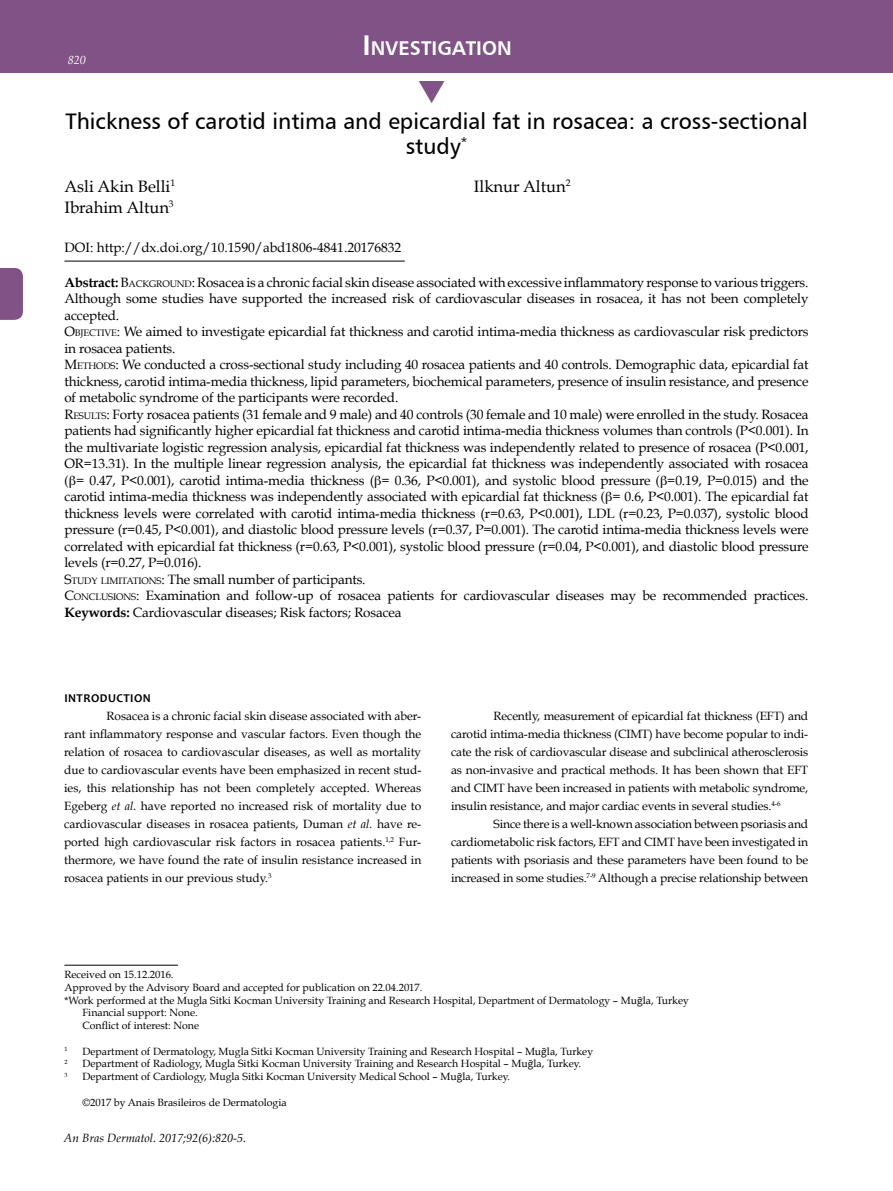
<style>
.page{position:relative;width:893px;height:1191px;background:#fff}
.page>*{position:absolute;margin:0;border:0;box-sizing:border-box;transform-origin:0 0}
.t1{font:22.5px/25.5px "Humanist 777 BT Roman B";color:#000;text-align:center}
.t2{font:19.95px "Humanist 777 BT Bold B";color:#fff}
.t3{font:16.5px "Book Antiqua";color:#000}
.t4{font:13.5px "Book Antiqua";letter-spacing:-.01em;color:#000}
.t5{font:12px/18px "Book Antiqua";letter-spacing:-.01em;color:#000;text-align:justify}
.t6{font:italic 12px "Book Antiqua";color:#000}
.t7{font:700 12px "Candara";letter-spacing:.04em;color:#000}
.t8{font:italic 12px "Book Antiqua";color:#fff}
.t9{font:10.5px "Book Antiqua";color:#000}
.t10{font:6.15px "Book Antiqua";color:#000}
.s1{font-size:28.5px}
.s2{font-weight:700}
.s3{font-style:inherit}
.s4{font-size:9.45px}
.s5{font-style:italic}
.s6{font-family:"Candara"}
</style>
<div class="page">
<svg style="left:0;top:268px;width:23px;height:52px"></svg>
<div style="left:0;top:0;width:893px;height:72px;background:#805286"></div>
<hr style="left:64px;top:965px;width:114px;height:1px;background:#000">
<hr style="left:64px;top:261px;width:341px;height:1px;background:#000">
<p class="t8" style="left:68px;top:53px;width:19px">820</p>
<h2 class="t2" style="left:362px;top:35px;width:151px"><span class="s1">I</span> NVESTIGATION</h2>
<h1 class="t1" style="left:65px;top:108px;width:744px">Thickness of carotid intima and epicardial fat in rosacea: a cross-sectional study<sup>*</sup></h1>
<p class="t3" style="left:64px;top:176px;width:112px">Asli Akin Belli<sup>1</sup></p>
<p class="t3" style="left:474px;top:176px;width:98px">Ilknur Altun<sup>2</sup></p>
<p class="t3" style="left:64px;top:197px;width:111px">Ibrahim Altun<sup>3</sup></p>
<p class="t4" style="left:64px;top:239px;width:338px">DOI: http://dx.doi.org/10.1590/abd1806-4841.20176832</p>
<p class="t4" style="left:64px;top:274px;width:746px"><span class="s2">Abstract:</span> <span class="s3">B</span><span class="s4">ACKGROUND</span>: Rosacea is a chronic facial skin disease associated with excessive inflammatory response to various triggers.</p>
<p class="t4" style="left:64px;top:290px;width:746px">Although some studies have supported the increased risk of cardiovascular diseases in rosacea, it has not been completely</p>
<p class="t4" style="left:64px;top:307px;width:56px">accepted.</p>
<p class="t4" style="left:64px;top:323px;width:746px"><span class="s3">O</span><span class="s4">BJECTIVE</span>: We aimed to investigate epicardial fat thickness and carotid intima-media thickness as cardiovascular risk predictors</p>
<p class="t4" style="left:64px;top:340px;width:113px">in rosacea patients.</p>
<p class="t4" style="left:64px;top:356px;width:746px"><span class="s3">M</span><span class="s4">ETHODS</span>: We conducted a cross-sectional study including 40 rosacea patients and 40 controls. Demographic data, epicardial fat</p>
<p class="t4" style="left:64px;top:373px;width:746px">thickness, carotid intima-media thickness, lipid parameters, biochemical parameters, presence of insulin resistance, and presence</p>
<p class="t4" style="left:64px;top:389px;width:335px">of metabolic syndrome of the participants were recorded.</p>
<p class="t4" style="left:64px;top:406px;width:746px"><span class="s3">R</span><span class="s4">ESULTS</span>: Forty rosacea patients (31 female and 9 male) and 40 controls (30 female and 10 male) were enrolled in the study. Rosacea</p>
<p class="t4" style="left:64px;top:422px;width:746px">patients had significantly higher epicardial fat thickness and carotid intima-media thickness volumes than controls (P&lt;0.001). In</p>
<p class="t4" style="left:65px;top:439px;width:746px">the multivariate logistic regression analysis, epicardial fat thickness was independently related to presence of rosacea (P&lt;0.001,</p>
<p class="t4" style="left:64px;top:455px;width:746px">OR=13.31). In the multiple linear regression analysis, the epicardial fat thickness was independently associated with rosacea</p>
<p class="t4" style="left:76px;top:472px;width:734px">= 0.47, P&lt;0.001), carotid intima-media thickness ( = 0.36, P&lt;0.001), and systolic blood pressure =0.19, P=0.015) and the</p>
<p class="t4" style="left:64px;top:488px;width:746px">carotid intima-media thickness was independently associated with epicardial fat thickness = 0.6, P&lt;0.001). The epicardial fat</p>
<p class="t4" style="left:64px;top:505px;width:746px">thickness levels were correlated with carotid intima-media thickness (r=0.63, P&lt;0.001), LDL (r=0.23, P=0.037), systolic blood</p>
<p class="t4" style="left:64px;top:521px;width:746px">pressure (r=0.45, P&lt;0.001), and diastolic blood pressure levels (r=0.37, P=0.001). The carotid intima-media thickness levels were</p>
<p class="t4" style="left:64px;top:538px;width:746px">correlated with epicardial fat thickness (r=0.63, P&lt;0.001), systolic blood pressure (r=0.04, P&lt;0.001), and diastolic blood pressure</p>
<p class="t4" style="left:64px;top:554px;width:139px">levels (r=0.27, P=0.016).</p>
<p class="t4" style="left:64px;top:571px;width:303px"><span class="s3">S</span><span class="s4">TUDY LIMITATIONS</span>: The small number of participants.</p>
<p class="t4" style="left:64px;top:587px;width:746px"><span class="s3">C</span><span class="s4">ONCLUSIONS</span>: Examination and follow-up of rosacea patients for cardiovascular diseases may be recommended practices.</p>
<p class="t4" style="left:64px;top:604px;width:339px"><span class="s2">Keywords:</span> Cardiovascular diseases; Risk factors; Rosacea</p>
<p class="t7" style="left:64px;top:691px;width:88px">INTRODUCTION</p>
<p class="t5" style="left:64px;top:707px;width:359px;text-indent:43px">Rosacea is a chronic facial skin disease associated with aber&shy;rant inflammatory response and vascular factors. Even though the relation of rosacea to cardiovascular diseases, as well as mortality due to cardiovascular events have been emphasized in recent stud&shy;ies, this relationship has not been completely accepted. Whereas Egeberg <span class="s5">et al.</span> have reported no increased risk of mortality due to cardiovascular diseases in rosacea patients, Duman <span class="s5">et al.</span> have re&shy;ported high cardiovascular risk factors in rosacea patients.<sup>1,2</sup> Fur&shy;thermore, we have found the rate of insulin resistance increased in rosacea patients in our previous study.<sup>3</sup></p>
<p class="t5" style="left:451px;top:707px;width:359px;text-indent:43px">Recently, measurement of epicardial fat thickness (EFT) and carotid intima-media thickness (CIMT) have become popular to indi&shy;cate the risk of cardiovascular disease and subclinical atherosclerosis as non-invasive and practical methods. It has been shown that EFT and CIMT have been increased in patients with metabolic syndrome, insulin resistance, and major cardiac events in several studies.<sup>4-6</sup></p>
<p class="t5" style="left:451px;top:815px;width:359px;text-indent:43px">Since there is a well-known association between psoriasis and cardiometabolic risk factors, EFT and CIMT have been investigated in patients with psoriasis and these parameters have been found to be increased in some studies.<sup>7-9</sup> Although a precise relationship between</p>
<p class="t9" style="left:64px;top:968px;width:111px">Received on 15.12.2016.</p>
<p class="t9" style="left:64px;top:980px;width:359px">Approved by the Advisory Board and accepted for publication on 22.04.2017.</p>
<p class="t9" style="left:64px;top:993px;width:626px">*Work performed at the Mugla Sitki Kocman University Training and Research Hospital, Department of Dermatology – Mu<span class="s6">ğ</span>la, Turkey</p>
<p class="t9" style="left:82px;top:1006px;width:117px">Financial support: None.</p>
<p class="t9" style="left:82px;top:1019px;width:118px">Conflict of interest: None</p>
<p class="t10" style="left:64px;top:1045px;width:5px">1</p>
<p class="t9" style="left:82px;top:1044px;width:512px">Department of Dermatology, Mugla Sitki Kocman University Training and Research Hospital – Mu<span class="s6">ğ</span>la, Turkey</p>
<p class="t10" style="left:64px;top:1058px;width:5px">2</p>
<p class="t9" style="left:82px;top:1057px;width:500px">Department of Radiology, Mugla Sitki Kocman University Training and Research Hospital – Mu<span class="s6">ğ</span>la, Turkey.</p>
<p class="t10" style="left:64px;top:1070px;width:5px">3</p>
<p class="t9" style="left:82px;top:1070px;width:429px">Department of Cardiology, Mugla Sitki Kocman University Medical School – Mu<span class="s6">ğ</span>la, Turkey.</p>
<p class="t9" style="left:82px;top:1095px;width:206px">©2017 by Anais Brasileiros de Dermatologia</p>
<p class="t6" style="left:64px;top:1131px;width:184px">An Bras Dermatol. 2017;92(6):820-5.</p>
</div>
